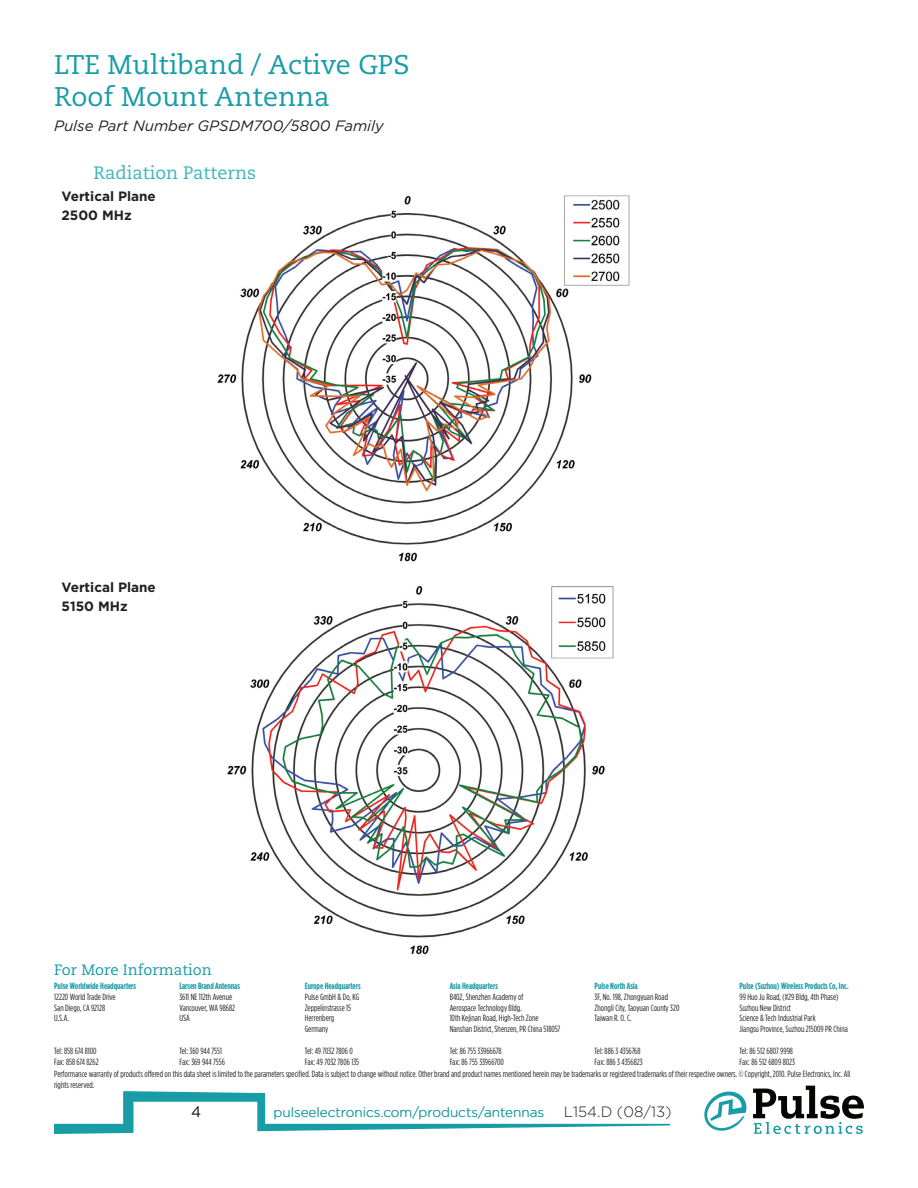
<style>
.page{position:relative;width:918px;height:1188px;background:#fff}
.page>*{position:absolute;margin:0;border:0;box-sizing:border-box;transform-origin:0 0}
.t1{font:27px/32.4px "Caecilia";color:#189ca6}
.t2{font:18px "Caecilia";color:#3bb5bb}
.t3{font:italic 15px "Gotham";color:#231f20}
.t4{font:15px "Caecilia";color:#189ca6}
.t5{font:300 15px "Gotham";color:#231f20}
.t6{font:700 13.5px/19.5px "Gotham";color:#231f20}
.t7{font:300 13.5px "Gotham";color:#189ca6}
.t8{font:9px/10.8px "Gotham Condensed";color:#231f20}
.t9{font:700 9px "Gotham Condensed";color:#189ca6}
</style>
<div class="page">
<svg style="left:54px;top:1091px;width:616px;height:43px"></svg>
<svg style="left:753px;top:1086px;width:111px;height:48px"></svg>
<svg style="left:704px;top:1092px;width:43px;height:39px"></svg>
<img style="left:217px;top:195px;width:413px;height:367px">
<img style="left:227px;top:586px;width:387px;height:369px">
<h1 class="t1" style="left:54px;top:49px;width:357px">LTE Multiband / Active GPS<br>Roof Mount Antenna</h1>
<h3 class="t3" style="left:54px;top:116px;width:331px">Pulse Part Number GPSDM700/5800 Family</h3>
<h2 class="t2" style="left:94px;top:163px;width:164px">Radiation Patterns</h2>
<h3 class="t6" style="left:62px;top:186px;width:96px">Vertical Plane<br>2500 MHz</h3>
<h3 class="t6" style="left:62px;top:577px;width:96px">Vertical Plane<br>5150 MHz</h3>
<h3 class="t4" style="left:54px;top:961px;width:159px">For More Information</h3>
<p class="t9" style="left:54px;top:980px;width:83px">Pulse Worldwide Headquarters</p>
<p class="t8" style="left:54px;top:991px;width:63px">12220 World Trade Drive<br>San Diego, CA 92128<br>U.S.A.</p>
<p class="t8" style="left:54px;top:1045px;width:46px">Tel: 858 674 8100<br>Fax: 858 674 8262</p>
<p class="t9" style="left:740px;top:980px;width:111px">Pulse (Suzhou) Wireless Products Co, Inc.</p>
<p class="t8" style="left:740px;top:991px;width:110px">99 Huo Ju Road, (#29 Bldg, 4th Phase)<br>Suzhou New District<br>Science &amp; Tech Industrial Park<br>Jiangsu Province, Suzhou 215009 PR China</p>
<p class="t8" style="left:740px;top:1045px;width:57px">Tel: 86 512 6807 9998<br>Fax: 86 512 6809 8023</p>
<p class="t8" style="left:54px;top:1069px;width:798px">Performance warranty of products offered on this data sheet is limited to the parameters specified. Data is subject to change without notice. Other brand and product names mentioned herein may be trademarks or registered trademarks of their respective owners. © Copyright, 2010. Pulse Electronics, Inc. All rights reserved.</p>
<p class="t9" style="left:179px;top:980px;width:62px">Larsen Brand Antennas</p>
<p class="t8" style="left:179px;top:991px;width:57px">3611 NE 112th Avenue<br>Vancouver, WA 98682<br>USA</p>
<p class="t8" style="left:179px;top:1045px;width:47px">Tel: 360 944 7551<br>Fax: 369 944 7556</p>
<p class="t9" style="left:305px;top:980px;width:57px">Europe Headquarters</p>
<p class="t8" style="left:305px;top:991px;width:56px">Pulse GmbH &amp; Do, KG<br>Zeppelinstrasse 15<br>Herrenberg<br>Germany</p>
<p class="t8" style="left:305px;top:1045px;width:56px">Tel: 49 7032 7806 0<br>Fax: 49 7032 7806 135</p>
<p class="t9" style="left:450px;top:980px;width:50px">Asia Headquarters</p>
<p class="t8" style="left:450px;top:991px;width:112px">B402, Shenzhen Academy of<br>Aerospace Technology Bldg.<br>10th Kejinan Road, High-Tech Zone Nanshan District, Shenzen, PR China 518057</p>
<p class="t8" style="left:450px;top:1045px;width:56px">Tel: 86 755 33966678<br>Fax: 86 755 33966700</p>
<p class="t9" style="left:595px;top:980px;width:45px">Pulse North Asia</p>
<p class="t8" style="left:595px;top:991px;width:86px">3F, No. 198, Zhongyuan Road<br>Zhongli City, Taoyuan County 320<br>Taiwan R. O. C.</p>
<p class="t8" style="left:595px;top:1045px;width:49px">Tel: 886 3 4356768<br>Fax: 886 3 4356823</p>
<h3 class="t5" style="left:191px;top:1103px;width:11px">4</h3>
<h3 class="t7" style="left:274px;top:1104px;width:272px">pulseelectronics.com/products/antennas</h3>
<h3 class="t5" style="left:564px;top:1103px;width:109px">L154.D (08/13)</h3>
</div>
